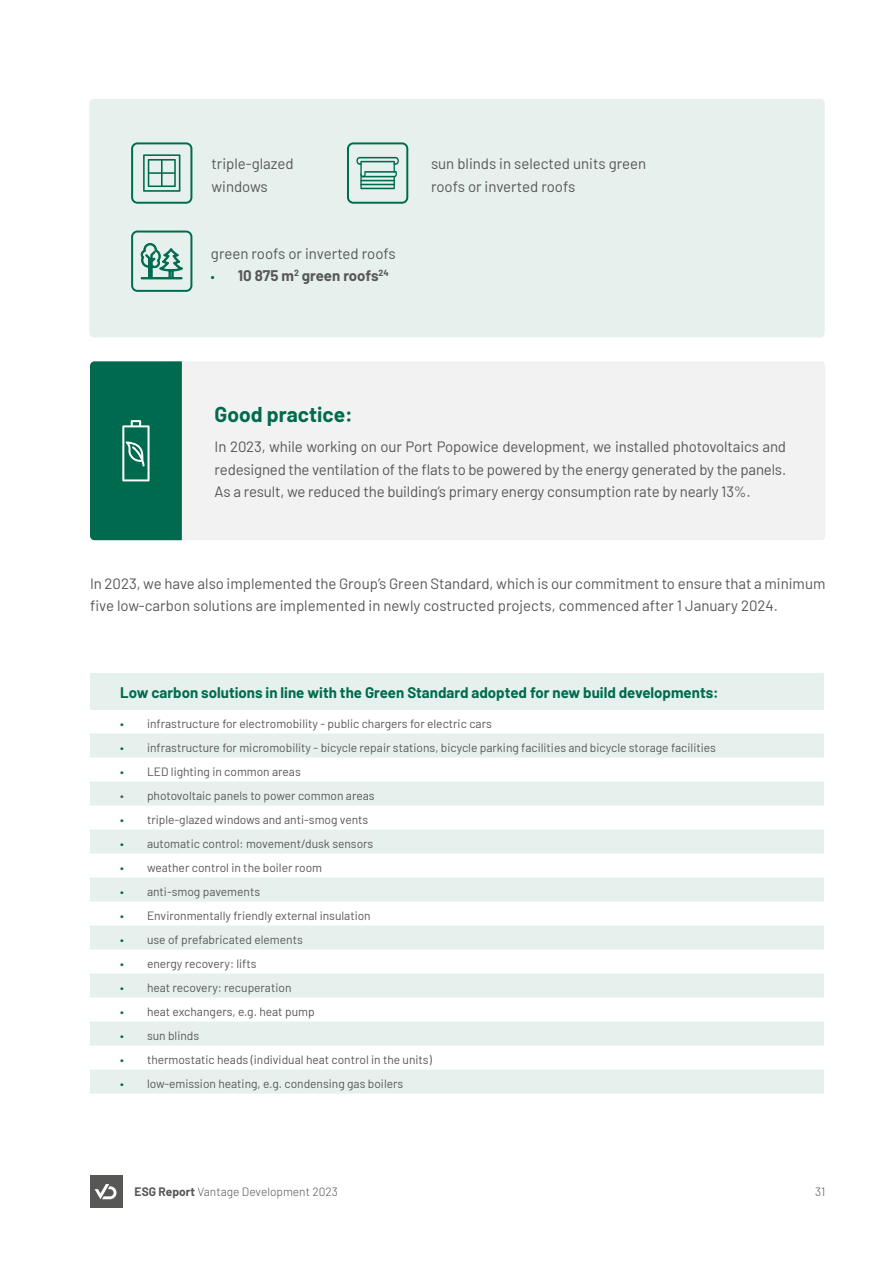
<style>
.page{position:relative;width:893px;height:1263px;background:#fff}
.page>*{position:absolute;margin:0;border:0;box-sizing:border-box;transform-origin:0 0}
.t1{font:700 21px "Barlow";color:#006a4e}
.t2{font:15px/22.5px "Barlow";color:#575756}
.t3{font:700 15px "Barlow";color:#006a4e}
.t4{font:700 15px "Barlow";color:#575756}
.t5{font:12px "Barlow";color:#575756}
.t6{font:300 12px "Barlow";color:#575756}
.s1{font-size:12px;color:#006a4e}
.s2{color:#006a4e}
.s3{font-weight:700}
</style>
<div class="page">
<div style="left:90px;top:1175px;width:32px;height:33px;background:#575756"></div>
<svg style="left:95px;top:1184px;width:21px;height:15px"></svg>
<div style="left:161px;top:361px;width:664px;height:179px;background:#f2f2f2;border-radius:4px"></div>
<div style="left:90px;top:361px;width:92px;height:179px;background:#006a4e"></div>
<div style="left:89px;top:99px;width:736px;height:238px;background:#e6f0ed;border-radius:4px"></div>
<svg style="left:131px;top:231px;width:61px;height:61px"></svg>
<svg style="left:347px;top:142px;width:61px;height:62px"></svg>
<svg style="left:131px;top:142px;width:61px;height:62px"></svg>
<div style="left:90px;top:673px;width:734px;height:36px;background:#e6f0ed"></div>
<svg style="left:90px;top:733px;width:734px;height:360px;fill:#e6f0ed"></svg>
<p class="t2" style="left:211px;top:151px;width:84px">triple-glazed windows</p>
<p class="t2" style="left:431px;top:151px;width:217px">sun blinds in selected units green roofs or inverted roofs</p>
<p class="t2" style="left:211px;top:241px;width:186px">green roofs or inverted roofs</p>
<p class="t4" style="left:211px;top:264px;width:179px"><span class="s1">•</span> 10 875 m<sup>2</sup> green roofs<sup>24</sup></p>
<h1 class="t1" style="left:215px;top:399px;width:140px">Good practice:</h1>
<p class="t2" style="left:215px;top:434px;width:573px;text-align:justify">In 2023, while working on our Port Popowice development, we installed photovoltaics and redesigned the ventilation of the flats to be powered by the energy generated by the panels.<br>As a result, we reduced the building’s primary energy consumption rate by nearly 13%.</p>
<p class="t2" style="left:90px;top:571px;width:737px">In 2023, we have also implemented the Group’s Green Standard, which is our commitment to ensure that a minimum five low-carbon solutions are implemented in newly costructed projects, commenced after 1 January 2024.</p>
<p class="t3" style="left:120px;top:682px;width:600px">Low carbon solutions in line with the Green Standard adopted for new build developments:</p>
<p class="t5" style="left:120px;top:714px;width:373px"><span class="s2">•</span> infrastructure for electromobility - public chargers for electric cars</p>
<p class="t5" style="left:120px;top:738px;width:597px"><span class="s2">•</span> infrastructure for micromobility - bicycle repair stations, bicycle parking facilities and bicycle storage facilities</p>
<p class="t5" style="left:120px;top:762px;width:182px"><span class="s2">•</span> LED lighting in common areas</p>
<p class="t5" style="left:120px;top:786px;width:256px">• photovoltaic panels to power common areas</p>
<p class="t5" style="left:120px;top:810px;width:250px"><span class="s2">•</span> triple-glazed windows and anti-smog vents</p>
<p class="t5" style="left:120px;top:834px;width:255px"><span class="s2">•</span> automatic control: movement/dusk sensors</p>
<p class="t5" style="left:120px;top:858px;width:204px"><span class="s2">•</span> weather control in the boiler room</p>
<p class="t5" style="left:120px;top:882px;width:142px"><span class="s2">•</span> anti-smog pavements</p>
<p class="t5" style="left:120px;top:906px;width:252px"><span class="s2">•</span> Environmentally friendly external insulation</p>
<p class="t5" style="left:120px;top:930px;width:184px"><span class="s2">•</span> use of prefabricated elements</p>
<p class="t5" style="left:120px;top:954px;width:138px"><span class="s2">•</span> energy recovery: lifts</p>
<p class="t5" style="left:120px;top:978px;width:173px"><span class="s2">•</span> heat recovery: recuperation</p>
<p class="t5" style="left:120px;top:1002px;width:196px"><span class="s2">•</span> heat exchangers, e.g. heat pump</p>
<p class="t5" style="left:120px;top:1026px;width:81px"><span class="s2">•</span> sun blinds</p>
<p class="t5" style="left:120px;top:1050px;width:313px"><span class="s2">•</span> thermostatic heads (individual heat control in the units)</p>
<p class="t5" style="left:120px;top:1074px;width:285px"><span class="s2">•</span> low-emission heating, e.g. condensing gas boilers</p>
<p class="t6" style="left:135px;top:1182px;width:205px"><span class="s3">ESG Report</span> Vantage Development 2023</p>
<p class="t6" style="left:815px;top:1182px;width:12px">31</p>
</div>
